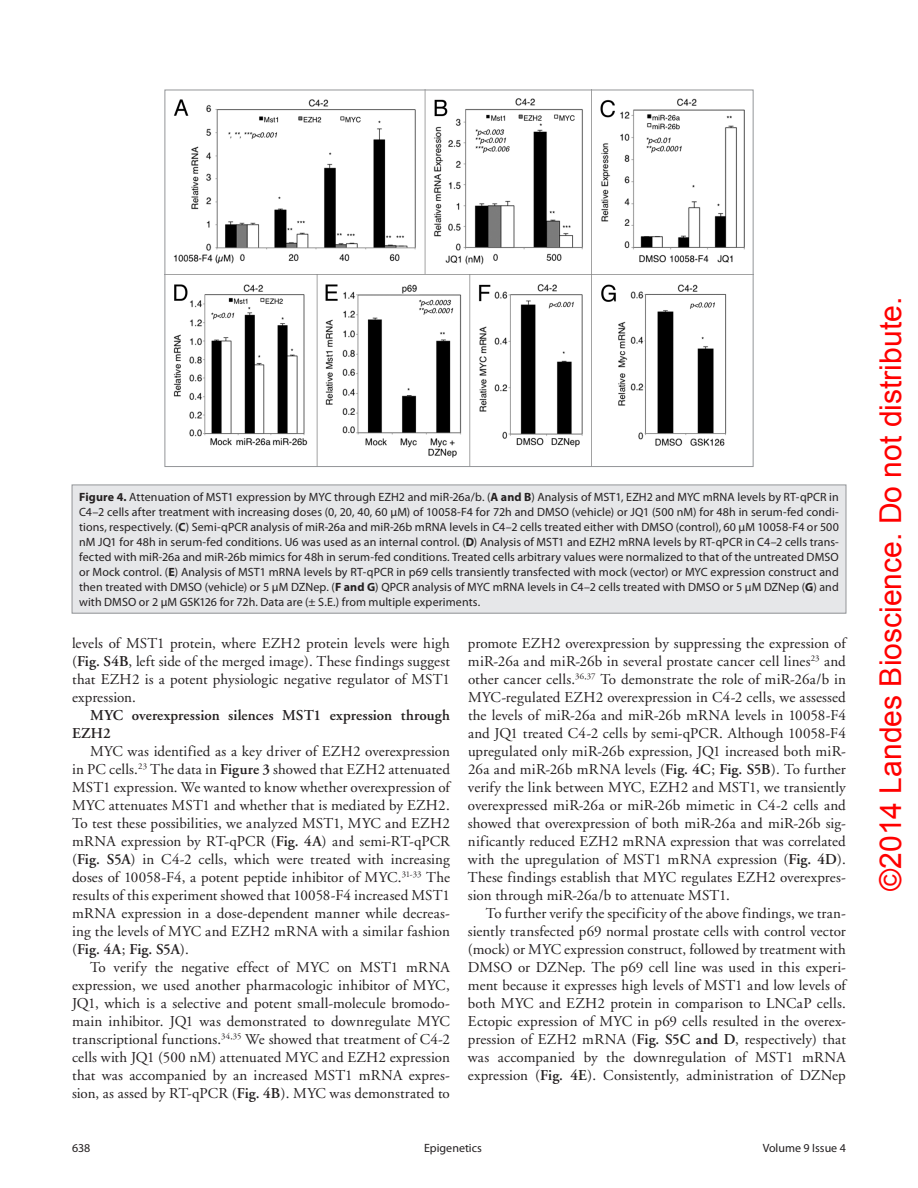
<style>
.page{position:relative;width:918px;height:1188px;background:#fff}
.page>*{position:absolute;margin:0;border:0;box-sizing:border-box;transform-origin:0 0}
.t1{font:30.15px "Arial";color:#f00}
.t2{font:15px/18px "Adobe Garamond";letter-spacing:.005em;color:#231f20;text-align:justify}
.t3{font:600 15px/18px "Adobe Garamond";letter-spacing:.005em;color:#231f20}
.t4{font:12px/15px "Myriad Pro";letter-spacing:.005em;color:#231f20;text-align:justify}
.s1{font-weight:700}
.s2{font-weight:600}
.s3{font-style:italic}
</style>
<div class="page">
<img style="left:167px;top:92px;width:585px;height:373px">
<div style="left:72px;top:485px;width:774px;height:128px;background:#e6e7e9"></div>
<div style="left:72px;top:485px;width:774px;height:129px;border:1px solid #939598"></div>
<p class="t4" style="left:79px;top:489px;width:761px"><span class="s1">Figure 4.</span> Attenuation of MST1 expression by MYC through EZH2 and miR-26a/b. (<span class="s1">A and B</span>) Analysis of MST1, EZH2 and MYC mRNA levels by RT-qPCR in C4–2 cells after treatment with increasing doses (0, 20, 40, 60 µM) of 10058-F4 for 72h and DMSO (vehicle) or JQ1 (500 nM) for 48h in serum-fed condi&shy;tions, respectively. (<span class="s1">C</span>) Semi-qPCR analysis of miR-26a and miR-26b mRNA levels in C4–2 cells treated either with DMSO (control), 60 µM 10058-F4 or 500 nM JQ1 for 48h in serum-fed conditions. U6 was used as an internal control. (<span class="s1">D</span>) Analysis of MST1 and EZH2 mRNA levels by RT-qPCR in C4–2 cells trans&shy;fected with miR-26a and miR-26b mimics for 48h in serum-fed conditions. Treated cells arbitrary values were normalized to that of the untreated DMSO or Mock control. (<span class="s1">E</span>) Analysis of MST1 mRNA levels by RT-qPCR in p69 cells transiently transfected with mock (vector) or MYC expression construct and then treated with DMSO (vehicle) or 5 µM DZNep. (<span class="s1">F and G</span>) QPCR analysis of MYC mRNA levels in C4–2 cells treated with DMSO or 5 µM DZNep (<span class="s1">G</span>) and with DMSO or 2 µM GSK126 for 72h. Data are (± S.E.) from multiple experiments.</p>
<p class="t2" style="left:72px;top:635px;width:379px">levels of MST1 protein, where EZH2 protein levels were high (<span class="s2">Fig. S4B</span>, left side of the merged image). These findings suggest that EZH2 is a potent physiologic negative regulator of MST1 expression.</p>
<p class="t3" style="left:72px;top:707px;width:379px;text-indent:18px">MYC overexpression silences MST1 expression through<br>EZH2</p>
<p class="t2" style="left:72px;top:743px;width:379px;text-indent:18px">MYC was identified as a key driver of EZH2 overexpression in PC cells.<sup>23</sup> The data in <span class="s2">Figure 3</span> showed that EZH2 attenuated MST1 expression. We wanted to know whether overexpression of MYC attenuates MST1 and whether that is mediated by EZH2.<br>To test these possibilities, we analyzed MST1, MYC and EZH2 mRNA expression by RT-qPCR (<span class="s2">Fig. 4A</span>) and semi-RT-qPCR (<span class="s2">Fig. S5A</span>) in C4-2 cells, which were treated with increasing doses of 10058-F4, a potent peptide inhibitor of MYC.<sup>31-33</sup> The results of this experiment showed that 10058-F4 increased MST1 mRNA expression in a dose-dependent manner while decreas&shy;ing the levels of MYC and EZH2 mRNA with a similar fashion (<span class="s2">Fig. 4A</span>; <span class="s2">Fig. S5A</span>).</p>
<p class="t2" style="left:72px;top:959px;width:379px;text-indent:18px">To verify the negative effect of MYC on MST1 mRNA expression, we used another pharmacologic inhibitor of MYC, JQ1, which is a selective and potent small-molecule bromodo&shy;main inhibitor. JQ1 was demonstrated to downregulate MYC transcriptional functions.<sup>34,35</sup> We showed that treatment of C4-2 cells with JQ1 (500 nM) attenuated MYC and EZH2 expression that was accompanied by an increased MST1 mRNA expres&shy;sion, as assed by RT-qPCR (<span class="s2">Fig. 4B</span>). MYC was demonstrated to</p>
<p class="t2" style="left:468px;top:635px;width:380px">promote EZH2 overexpression by suppressing the expression of miR-26a and miR-26b in several prostate cancer cell lines<sup>23</sup> and other cancer cells.<sup>36,37</sup> To demonstrate the role of miR-26a/b in MYC-regulated EZH2 overexpression in C4-2 cells, we assessed the levels of miR-26a and miR<span class="s3">-</span>26b mRNA levels in 10058-F4 and JQ1 treated C4-2 cells by semi-qPCR. Although 10058-F4 upregulated only miR-26b expression, JQ1 increased both miR-26a and miR-26b mRNA levels (<span class="s2">Fig. 4C</span>; <span class="s2">Fig. S5B</span>). To further verify the link between MYC, EZH2 and MST1, we transiently overexpressed miR-26a or miR-26b mimetic in C4-2 cells and showed that overexpression of both miR-26a and miR-26b sig&shy;nificantly reduced EZH2 mRNA expression that was correlated with the upregulation of MST1 mRNA expression (<span class="s2">Fig. 4D</span>).<br>These findings establish that MYC regulates EZH2 overexpres&shy;sion through miR-26a/b to attenuate MST1.</p>
<p class="t2" style="left:468px;top:905px;width:379px;text-indent:18px">To further verify the specificity of the above findings, we tran&shy;siently transfected p69 normal prostate cells with control vector (mock) or MYC expression construct, followed by treatment with DMSO or DZNep. The p69 cell line was used in this experi&shy;ment because it expresses high levels of MST1 and low levels of both MYC and EZH2 protein in comparison to LNCaP cells.<br>Ectopic expression of MYC in p69 cells resulted in the overex&shy;pression of EZH2 mRNA (<span class="s2">Fig. S5C and D</span>, respectively) that was accompanied by the downregulation of MST1 mRNA expression (<span class="s2">Fig. 4E</span>). Consistently, administration of DZNep</p>
<p class="t4" style="left:72px;top:1140px;width:20px">638</p>
<p class="t4" style="left:424px;top:1140px;width:59px">Epigenetics</p>
<p class="t4" style="left:763px;top:1140px;width:85px">Volume 9 Issue 4</p>
<h1 class="t1" style="left:871px;top:891px;width:595px;rotate:-90deg">©2014 Landes Bioscience. Do not distribute.</h1>
</div>
